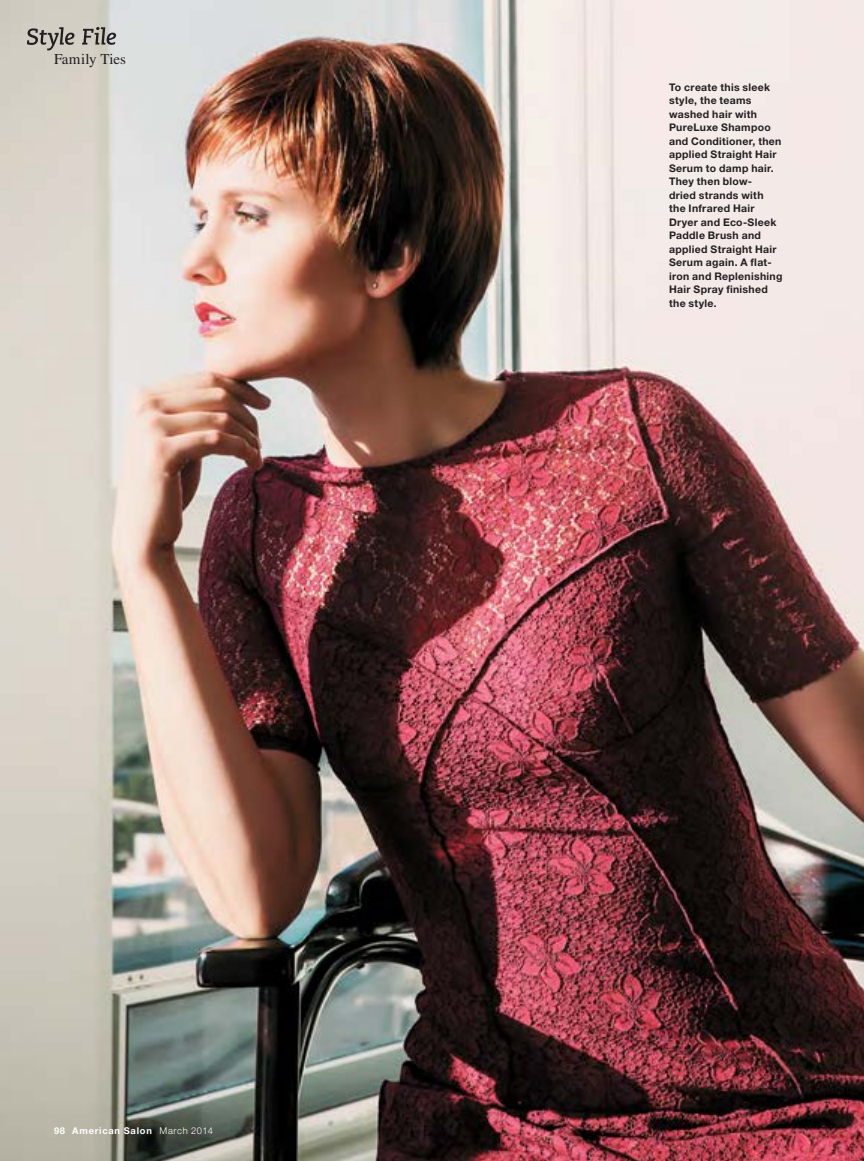
<style>
.page{position:relative;width:864px;height:1161px;background:#fff}
.page>*{position:absolute;margin:0;border:0;box-sizing:border-box;transform-origin:0 0}
.t1{font:15px "Times LT Std";letter-spacing:-.005em;color:#231f20}
.t2{font:700 10.5px/13.5px "Helvetica Neue LT Std";letter-spacing:.03em;color:#231f20}
.t3{font:700 9.3px "Helvetica Neue LT Std";letter-spacing:.08em;color:#fff}
.s1{font-weight:300}
</style>
<div class="page">
<img style="left:0;top:0;width:864px;height:1161px">
<svg style="left:27px;top:27px;width:89px;height:23px;background:#a4a199"></svg>
<h1 class="t1" style="left:54px;top:51px;width:74px">Family Ties</h1>
<p class="t3" style="left:54px;top:1125px;width:160px">98 American Salon <span class="s1">March 2014</span></p>
<p class="t2" style="left:669px;top:80px;width:115px">To create this sleek style, the teams washed hair with<br>PureLuxe Shampoo and Conditioner, then applied Straight Hair<br>Serum to damp hair.<br>They then blow-<br>dried strands with the Infrared Hair<br>Dryer and Eco-Sleek<br>Paddle Brush and applied Straight Hair<br>Serum again. A flat&shy;iron and Replenishing<br>Hair Spray finished the style.</p>
</div>
